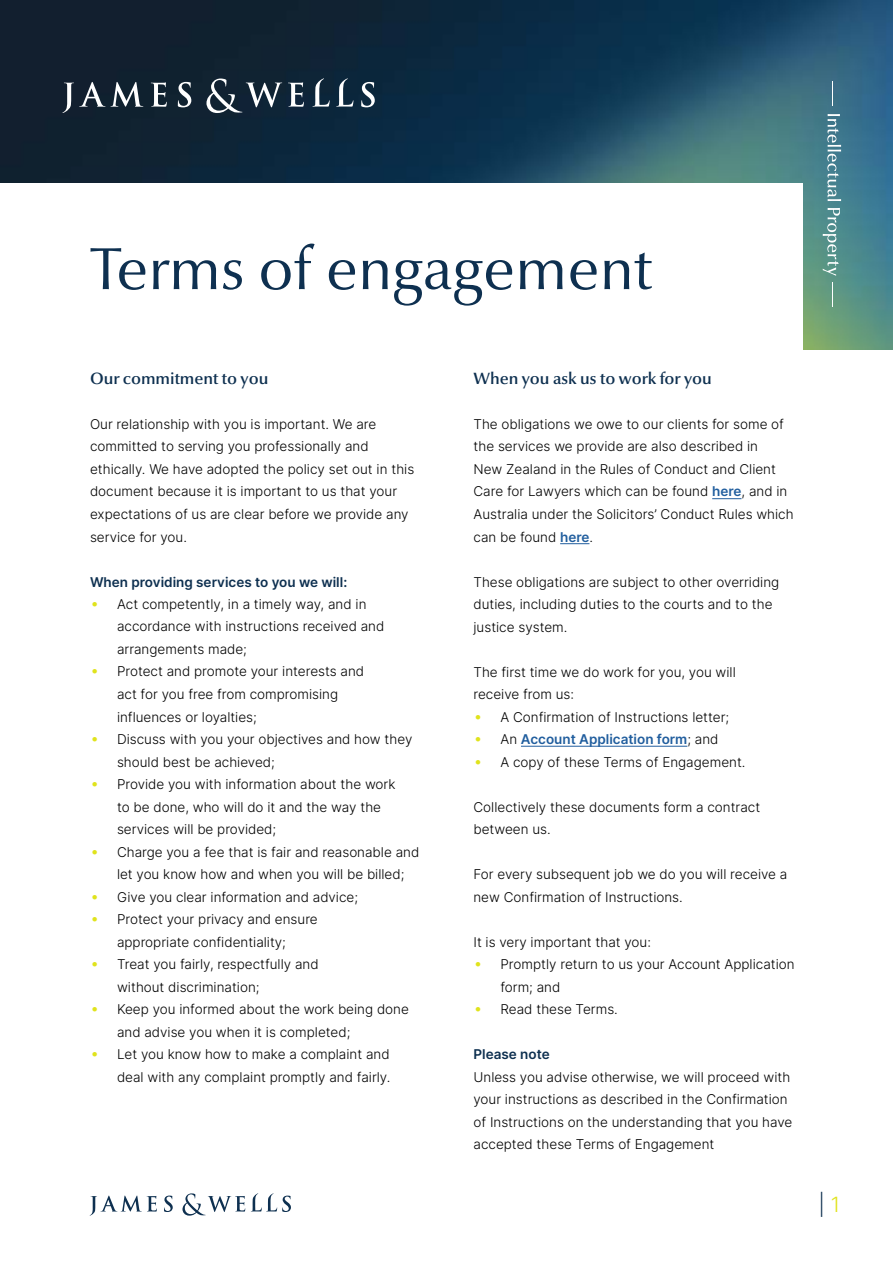
<style>
.page{position:relative;width:893px;height:1263px;background:#fff}
.page>*{position:absolute;margin:0;border:0;box-sizing:border-box;transform-origin:0 0}
.t1{font:60px "Optima Nova LT Pro";color:#0e3050}
.t2{font:300 21px "Inter";color:#0e3050}
.t3{font:600 16.5px "Optima Nova LT Pro";color:#0e3050}
.t4{font:300 13.5px/22.5px "Inter";color:#000}
.t5{font:600 13.5px "Inter";color:#0e3050}
.t6{font:600 13.5px "Inter";color:#215e9e}
.s1{font-size:16.5px;color:#e0e31c}
.s2{font-weight:600;color:#215e9e}
.s3{font-weight:300;font-size:16.5px;color:#e0e31c}
.s4{font-weight:300;color:#000}
.s5{color:#e0e31c}
</style>
<div class="page">
<svg style="left:90px;top:1195px;width:67px;height:20px"></svg>
<svg style="left:164px;top:1195px;width:9px;height:17px"></svg>
<svg style="left:251px;top:1193px;width:40px;height:19px"></svg>
<svg style="left:182px;top:1193px;width:63px;height:22px"></svg>
<img style="left:0;top:0;width:893px;height:349px">
<svg style="left:62px;top:82px;width:81px;height:31px;background:#424e5a"></svg>
<svg style="left:151px;top:82px;width:16px;height:25px"></svg>
<svg style="left:178px;top:82px;width:13px;height:25px"></svg>
<svg style="left:206px;top:79px;width:76px;height:34px;background:#42515e"></svg>
<svg style="left:361px;top:82px;width:14px;height:25px"></svg>
<svg style="left:336px;top:78px;width:17px;height:29px"></svg>
<svg style="left:312px;top:78px;width:18px;height:29px"></svg>
<svg style="left:288px;top:82px;width:16px;height:25px"></svg>
<svg style="left:820px;top:81px;width:21px;height:229px;background:#629497"></svg>
<div style="left:0;top:183px;width:803px;height:655px;background:#fff"></div>
<svg style="left:712px;top:498px;width:29px;height:1px"></svg>
<svg style="left:560px;top:543px;width:29px;height:1px"></svg>
<hr style="left:521px;top:746px;width:166px;height:1px;background:#215e9e">
<h1 class="t1" style="left:90px;top:231px;width:564px">Terms of engagement</h1>
<p class="t3" style="left:90px;top:368px;width:180px">Our commitment to you</p>
<p class="t4" style="left:90px;top:412px;width:326px">Our relationship with you is important. We are committed to serving you professionally and ethically. We have adopted the policy set out in this document because it is important to us that your expectations of us are clear before we provide any service for you.</p>
<p class="t5" style="left:90px;top:572px;width:259px">When providing services to you we will:</p>
<p class="t4" style="left:117px;top:592px;width:269px;text-indent:-27px"><span class="s1">•</span> Act competently, in a timely way, and in accordance with instructions received and arrangements made;</p>
<p class="t4" style="left:117px;top:660px;width:249px;text-indent:-27px"><span class="s1">•</span> Protect and promote your interests and act for you free from compromising influences or loyalties;</p>
<p class="t4" style="left:117px;top:727px;width:297px;text-indent:-27px"><span class="s1">•</span> Discuss with you your objectives and how they should best be achieved;</p>
<p class="t4" style="left:117px;top:772px;width:280px;text-indent:-27px"><span class="s1">•</span> Provide you with information about the work to be done, who will do it and the way the services will be provided;</p>
<p class="t4" style="left:117px;top:840px;width:304px;text-indent:-27px"><span class="s1">•</span> Charge you a fee that is fair and reasonable and let you know how and when you will be billed;</p>
<p class="t4" style="left:90px;top:885px;width:270px"><span class="s1">•</span> Give you clear information and advice;</p>
<p class="t4" style="left:90px;top:907px;width:229px;text-align:center"><span class="s1">•</span> Protect your privacy and ensure appropriate confidentiality;</p>
<p class="t4" style="left:117px;top:952px;width:203px;text-indent:-27px"><span class="s1">•</span> Treat you fairly, respectfully and without discrimination;</p>
<p class="t4" style="left:117px;top:997px;width:293px;text-indent:-27px"><span class="s1">•</span> Keep you informed about the work being done and advise you when it is completed;</p>
<p class="t4" style="left:90px;top:1042px;width:302px;text-align:right"><span class="s1">•</span> Let you know how to make a complaint and deal with any complaint promptly and fairly.</p>
<p class="t3" style="left:473px;top:368px;width:240px">When you ask us to work for you</p>
<p class="t4" style="left:473px;top:412px;width:322px">The obligations we owe to our clients for some of the services we provide are also described in<br>New Zealand in the Rules of Conduct and Client Care for Lawyers which can be found <span class="s2">here</span>, and in Australia under the Solicitors’ Conduct Rules which can be found <span class="s2">here</span>.</p>
<p class="t4" style="left:473px;top:570px;width:307px">These obligations are subject to other overriding duties, including duties to the courts and to the justice system.</p>
<p class="t4" style="left:473px;top:660px;width:264px">The first time we do work for you, you will receive from us:</p>
<p class="t4" style="left:473px;top:705px;width:257px"><span class="s1">•</span> A Confirmation of Instructions letter;</p>
<p class="t6" style="left:473px;top:729px;width:246px"><span class="s3">•</span> <span class="s4">An</span> Account Application form<span class="s4">; and</span></p>
<p class="t4" style="left:473px;top:750px;width:273px"><span class="s1">•</span> A copy of these Terms of Engagement.</p>
<p class="t4" style="left:473px;top:795px;width:288px">Collectively these documents form a contract between us.</p>
<p class="t4" style="left:473px;top:862px;width:315px">For every subsequent job we do you will receive a new Confirmation of Instructions.</p>
<p class="t4" style="left:473px;top:930px;width:179px">It is very important that you:</p>
<p class="t4" style="left:500px;top:952px;width:296px;text-indent:-27px"><span class="s1">•</span> Promptly return to us your Account Application form; and</p>
<p class="t4" style="left:473px;top:997px;width:146px"><span class="s1">•</span> Read these Terms.</p>
<p class="t5" style="left:473px;top:1044px;width:78px">Please note</p>
<p class="t4" style="left:473px;top:1065px;width:320px">Unless you advise otherwise, we will proceed with your instructions as described in the Confirmation of Instructions on the understanding that you have accepted these Terms of Engagement</p>
<h2 class="t2" style="left:818px;top:1189px;width:23px">| <span class="s5">1</span></h2>
</div>
